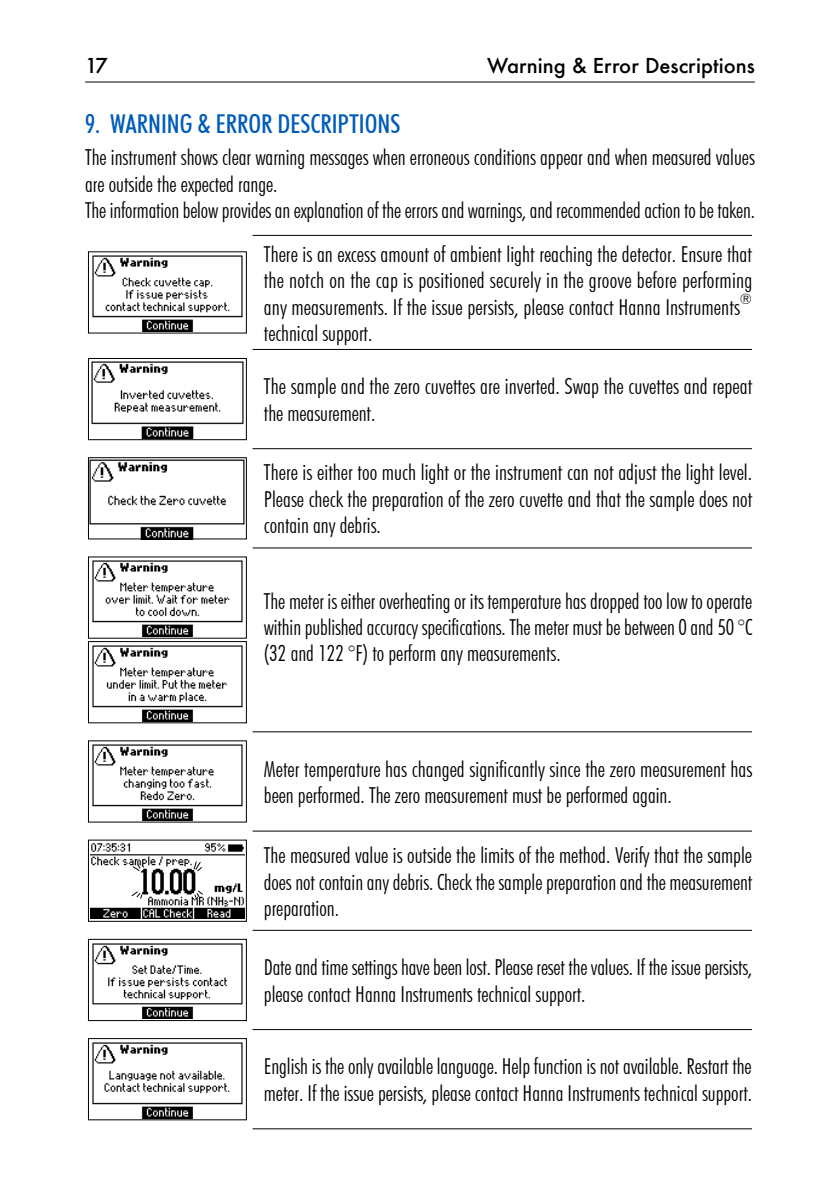
<style>
.page{position:relative;width:840px;height:1191px;background:#fff}
.page>*{position:absolute;margin:0;border:0;box-sizing:border-box;transform-origin:0 0}
.t1{font:500 condensed 26px "Futura BT";color:#005cb9}
.t2{font:300 condensed 22px/26.4px "Futura BT";color:#000}
.t3{font:500 20px "Futura";color:#000}
.t4{font:300 condensed 14.4px "Futura BT";color:#000}
</style>
<div class="page">
<hr style="left:85px;top:82px;width:669px;height:1px;background:#000">
<hr style="left:252px;top:235px;width:499px;height:1px;background:#000">
<hr style="left:252px;top:349px;width:499px;height:1px;background:#000">
<hr style="left:252px;top:448px;width:499px;height:1px;background:#000">
<hr style="left:252px;top:547px;width:499px;height:1px;background:#000">
<hr style="left:252px;top:731px;width:499px;height:1px;background:#000">
<hr style="left:252px;top:830px;width:499px;height:1px;background:#000">
<hr style="left:252px;top:930px;width:499px;height:1px;background:#000">
<hr style="left:252px;top:1029px;width:499px;height:1px;background:#000">
<hr style="left:252px;top:1128px;width:499px;height:1px;background:#000">
<img style="left:92px;top:255px;width:151px;height:76px">
<div style="left:88px;top:251px;width:159px;height:82px;border:1px solid #000"></div>
<img style="left:91px;top:361px;width:153px;height:77px">
<div style="left:88px;top:358px;width:159px;height:82px;border:1px solid #000"></div>
<img style="left:90px;top:459px;width:155px;height:78px">
<div style="left:88px;top:457px;width:159px;height:82px;border:1px solid #000"></div>
<img style="left:92px;top:560px;width:151px;height:76px">
<div style="left:88px;top:556px;width:159px;height:82px;border:1px solid #000"></div>
<img style="left:92px;top:645px;width:151px;height:76px">
<div style="left:88px;top:641px;width:159px;height:82px;border:1px solid #000"></div>
<img style="left:92px;top:744px;width:151px;height:76px">
<div style="left:88px;top:740px;width:159px;height:82px;border:1px solid #000"></div>
<img style="left:91px;top:843px;width:153px;height:76px">
<svg style="left:193px;top:860px;width:10px;height:12px"></svg>
<svg style="left:194px;top:890px;width:10px;height:8px"></svg>
<svg style="left:132px;top:863px;width:12px;height:8px"></svg>
<svg style="left:131px;top:890px;width:12px;height:9px"></svg>
<div style="left:88px;top:839px;width:159px;height:82px;border:1px solid #000"></div>
<img style="left:92px;top:943px;width:151px;height:75px">
<div style="left:88px;top:938px;width:159px;height:83px;border:1px solid #000"></div>
<img style="left:92px;top:1042px;width:151px;height:76px">
<div style="left:88px;top:1038px;width:159px;height:82px;border:1px solid #000"></div>
<p class="t3" style="left:85px;top:52px;width:24px">17</p>
<p class="t3" style="left:487px;top:52px;width:269px">Warning &amp; Error Descriptions</p>
<p class="t1" style="left:85px;top:108px;width:317px">9. WARNING &amp; ERROR DESCRIPTIONS</p>
<p class="t2" style="left:85px;top:144px;width:671px">The instrument shows clear warning messages when erroneous conditions appear and when measured values are outside the expected range.<br>The information below provides an explanation of the errors and warnings, and recommended action to be taken.</p>
<p class="t2" style="left:264px;top:240px;width:489px;text-align:justify">There is an excess amount of ambient light reaching the detector. Ensure that the notch on the cap is positioned securely in the groove before performing any measurements. If the issue persists, please contact Hanna Instruments</p>
<p class="t4" style="left:739px;top:290px;width:14px">®</p>
<p class="t2" style="left:264px;top:320px;width:110px">technical support.</p>
<p class="t2" style="left:264px;top:373px;width:489px">The sample and the zero cuvettes are inverted. Swap the cuvettes and repeat the measurement.</p>
<p class="t2" style="left:264px;top:459px;width:489px;text-align:justify">There is either too much light or the instrument can not adjust the light level.<br>Please check the preparation of the zero cuvette and that the sample does not contain any debris.</p>
<p class="t2" style="left:264px;top:587px;width:489px;text-align:justify">The meter is either overheating or its temperature has dropped too low to operate within published accuracy specifications. The meter must be between 0 and 50 °C (32 and 122 °F) to perform any measurements.</p>
<p class="t2" style="left:264px;top:755px;width:489px">Meter temperature has changed significantly since the zero measurement has been performed. The zero measurement must be performed again.</p>
<p class="t2" style="left:264px;top:842px;width:489px;text-align:justify">The measured value is outside the limits of the method. Verify that the sample does not contain any debris. Check the sample preparation and the measurement preparation.</p>
<p class="t2" style="left:264px;top:954px;width:489px">Date and time settings have been lost. Please reset the values. If the issue persists, please contact Hanna Instruments technical support.</p>
<p class="t2" style="left:264px;top:1053px;width:489px">English is the only available language. Help function is not available. Restart the meter. If the issue persists, please contact Hanna Instruments technical support.</p>
</div>
